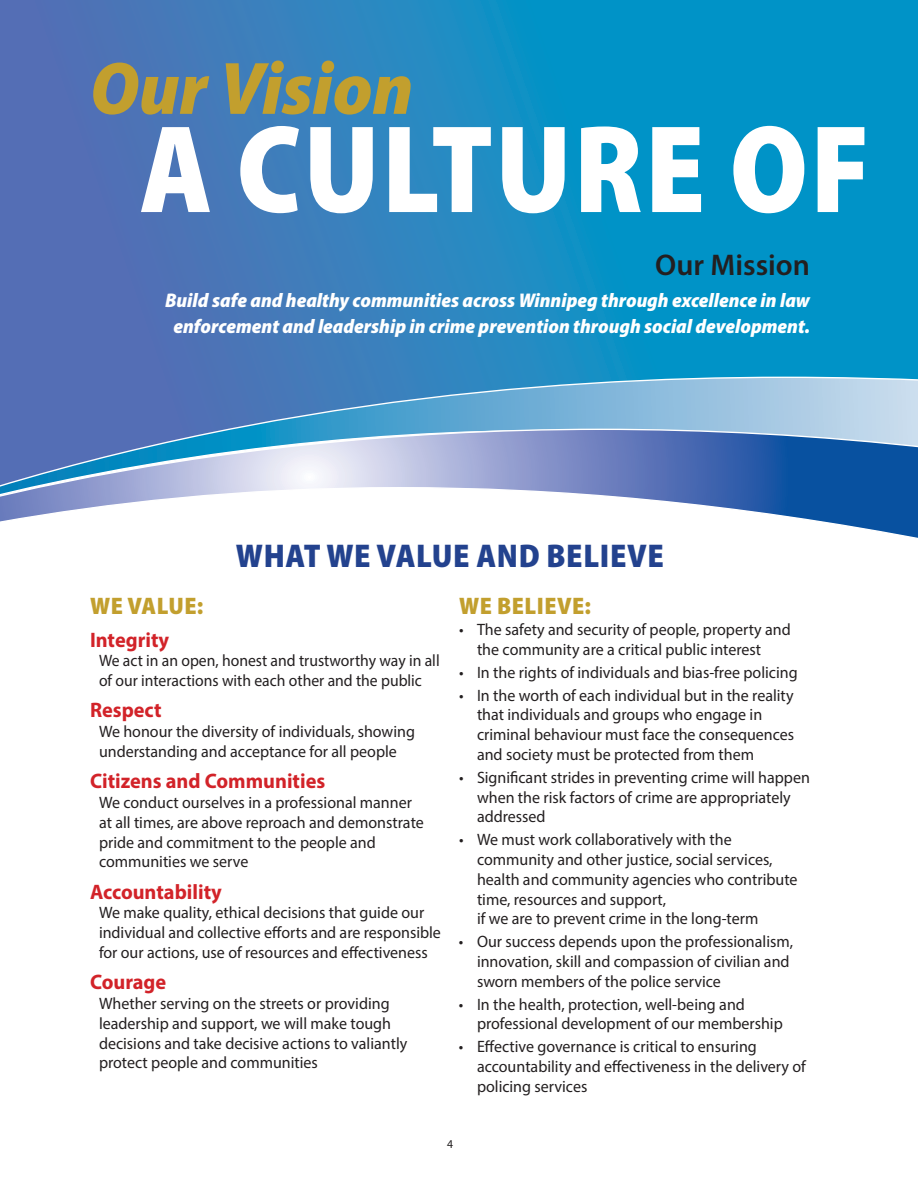
<style>
.page{position:relative;width:918px;height:1188px;background:#fff}
.page>*{position:absolute;margin:0;border:0;box-sizing:border-box;transform-origin:0 0}
.t1{font:900 semi-condensed 126px "Myriad Pro";letter-spacing:.02em;color:#fff;scale:.94 1}
.t2{font:italic 900 semi-condensed 75px "Myriad Pro";color:#c29f2e}
.t3{font:900 semi-condensed 33px "Myriad Pro";letter-spacing:.02em;color:#23428e}
.t4{font:600 30px "Myriad Pro";color:#231f20}
.t5{font:900 semi-condensed 24px "Myriad Pro";letter-spacing:.02em;color:#c29f2e}
.t6{font:700 21px "Myriad Pro";color:#d22329}
.t7{font:italic 900 semi-condensed 19.8px/26.2px "Myriad Pro";color:#fff;text-align:center}
.t8{font:16.5px/19.8px "Myriad Pro";color:#231f20}
.t9{font:16.5px/19.8px "Myriad Pro";color:#231f20;scale:.95 1}
.t10{font:12px "Myriad Pro";color:#231f20}
</style>
<div class="page">
<svg style="left:0;top:0;width:918px;height:377px;background:#2485bf"></svg>
<svg style="left:0;top:377px;width:918px;height:52px;background:#6e9dcc"></svg>
<svg style="left:0;top:429px;width:918px;height:109px"></svg>
<h2 class="t2" style="left:90px;top:60px;width:325px">Our Vision</h2>
<h1 class="t1" style="left:140px;top:122px;width:779px">A CULTURE OF</h1>
<h3 class="t4" style="left:655px;top:247px;width:156px">Our Mission</h3>
<p class="t7" style="left:165px;top:288px;width:646px">Build safe and healthy communities across Winnipeg through excellence in law enforcement and leadership in crime prevention through social development.</p>
<h3 class="t3" style="left:236px;top:543px;width:430px">WHAT WE VALUE AND BELIEVE</h3>
<h3 class="t5" style="left:90px;top:597px;width:115px">WE VALUE:</h3>
<p class="t6" style="left:90px;top:631px;width:81px">Integrity</p>
<p class="t9" style="left:99px;top:652px;width:360px">We act in an open, honest and trustworthy way in all of our interactions with each other and the public</p>
<p class="t6" style="left:90px;top:702px;width:73px">Respect</p>
<p class="t8" style="left:99px;top:723px;width:317px">We honour the diversity of individuals, showing understanding and acceptance for all people</p>
<p class="t6" style="left:90px;top:773px;width:237px">Citizens and Communities</p>
<p class="t8" style="left:99px;top:794px;width:326px">We conduct ourselves in a professional manner at all times, are above reproach and demonstrate pride and commitment to the people and communities we serve</p>
<p class="t6" style="left:90px;top:883px;width:133px">Accountability</p>
<p class="t8" style="left:99px;top:904px;width:343px">We make quality, ethical decisions that guide our individual and collective efforts and are responsible for our actions, use of resources and effectiveness</p>
<p class="t6" style="left:90px;top:974px;width:78px">Courage</p>
<p class="t8" style="left:99px;top:995px;width:310px">Whether serving on the streets or providing leadership and support, we will make tough decisions and take decisive actions to valiantly protect people and communities</p>
<h3 class="t5" style="left:459px;top:597px;width:133px">WE BELIEVE:</h3>
<p class="t8" style="left:477px;top:621px;width:315px;text-indent:-18px">• The safety and security of people, property and the community are a critical public interest</p>
<p class="t8" style="left:459px;top:663px;width:340px">• In the rights of individuals and bias-free policing</p>
<p class="t8" style="left:477px;top:686px;width:319px;text-indent:-18px">• In the worth of each individual but in the reality that individuals and groups who engage in criminal behaviour must face the consequences and society must be protected from them</p>
<p class="t8" style="left:477px;top:768px;width:334px;text-indent:-18px">• Significant strides in preventing crime will happen when the risk factors of crime are appropriately addressed</p>
<p class="t8" style="left:477px;top:831px;width:322px;text-indent:-18px">• We must work collaboratively with the community and other justice, social services, health and community agencies who contribute time, resources and support,<br>if we are to prevent crime in the long-term</p>
<p class="t8" style="left:477px;top:933px;width:318px;text-indent:-18px">• Our success depends upon the professionalism, innovation, skill and compassion of civilian and sworn members of the police service</p>
<p class="t8" style="left:477px;top:995px;width:307px;text-indent:-18px">• In the health, protection, well-being and professional development of our membership</p>
<p class="t8" style="left:477px;top:1038px;width:330px;text-indent:-18px">• Effective governance is critical to ensuring accountability and effectiveness in the delivery of policing services</p>
<p class="t10" style="left:447px;top:1139px;width:7px">4</p>
</div>
